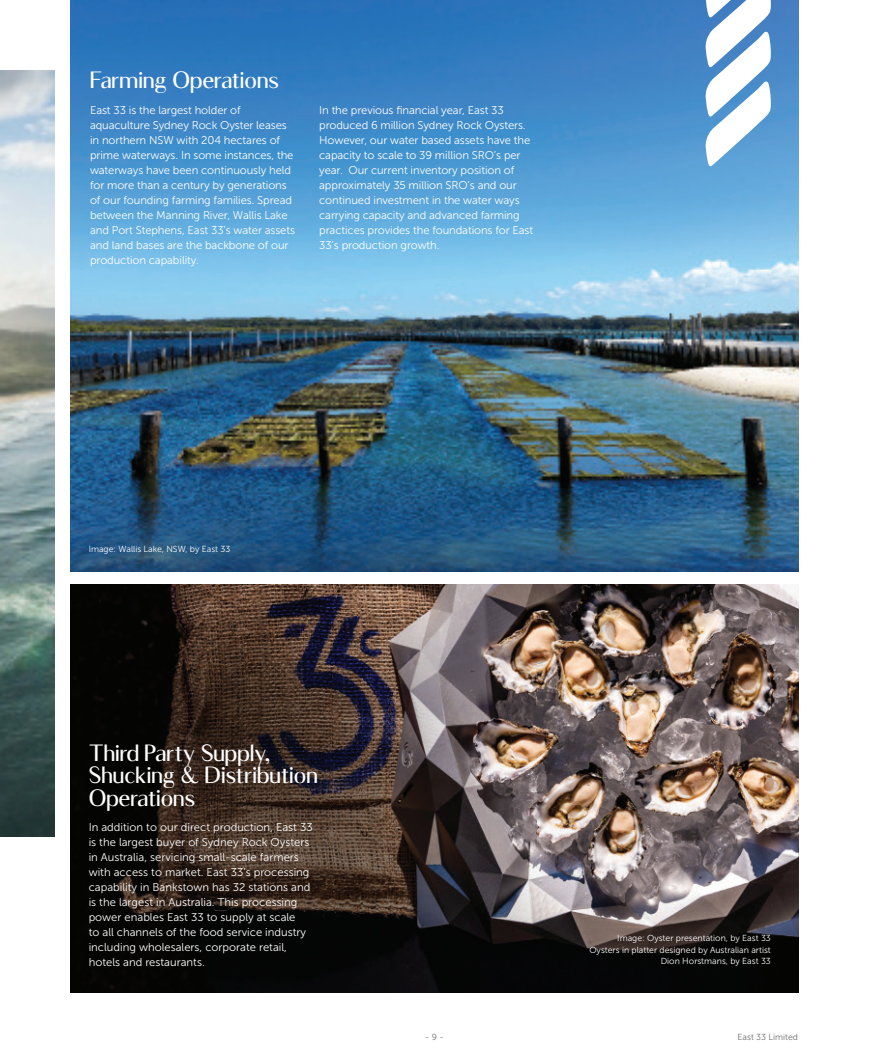
<style>
.page{position:relative;width:869px;height:1063px;background:#fff}
.page>*{position:absolute;margin:0;border:0;box-sizing:border-box;transform-origin:0 0}
.Header_2{font:22.5px/22.5px "Luxia";color:#fff}
.Body{font:11.25px/15px "Museo Sans 300";letter-spacing:-.01em;color:#fff}
.Source{font:8.75px/11.2px "Museo Sans 300";color:#fff;text-align:right}
.t1{font:8.75px "Museo Sans 300";color:#6c6d70}
</style>
<div class="page">
<img style="left:71px;top:584px;width:726px;height:408px">
<img style="left:71px;top:0;width:726px;height:571px">
<img style="left:0;top:71px;width:55px;height:765px">
<svg style="left:704px;top:0;width:66px;height:167px"></svg>
<p class="Header_2" style="left:90px;top:69px;width:190px">Farming Operations</p>
<p class="Body" style="left:90px;top:102px;width:206px">East 33 is the largest holder of aquaculture Sydney Rock Oyster leases in northern NSW with 204 hectares of prime waterways. In some instances, the waterways have been continuously held for more than a century by generations of our founding farming families. Spread between the Manning River, Wallis Lake and Port Stephens, East 33’s water assets and land bases are the backbone of our production capability.</p>
<p class="Body" style="left:319px;top:103px;width:215px">In the previous financial year, East 33 produced 6 million Sydney Rock Oysters.<br>However, our water based assets have the capacity to scale to 39 million SRO’s per year. Our current inventory position of approximately 35 million SRO’s and our continued investment in the water ways carrying capacity and advanced farming practices provides the foundations for East 33’s production growth.</p>
<p class="Source" style="left:89px;top:543px;width:143px">Image: Wallis Lake, NSW, by East 33</p>
<p class="Header_2" style="left:89px;top:741px;width:231px">Third Party Supply,<br>Shucking &amp; Distribution<br>Operations</p>
<p class="Body" style="left:89px;top:820px;width:225px">In addition to our direct production, East 33 is the largest buyer of Sydney Rock Oysters in Australia, servicing small-scale farmers with access to market. East 33’s processing capability in Bankstown has 32 stations and is the largest in Australia. This processing power enables East 33 to supply at scale<br>to all channels of the food service industry including wholesalers, corporate retail, hotels and restaurants.</p>
<p class="Source" style="left:617px;top:933px;width:155px">Image: Oyster presentation, by East 33</p>
<p class="Source" style="left:589px;top:944px;width:183px">Oysters in platter designed by Australian artist<br>Dion Horstmans, by East 33</p>
<p class="t1" style="left:425px;top:1032px;width:20px">- 9 -</p>
<p class="t1" style="left:737px;top:1032px;width:62px">East 33 Limited</p>
</div>
